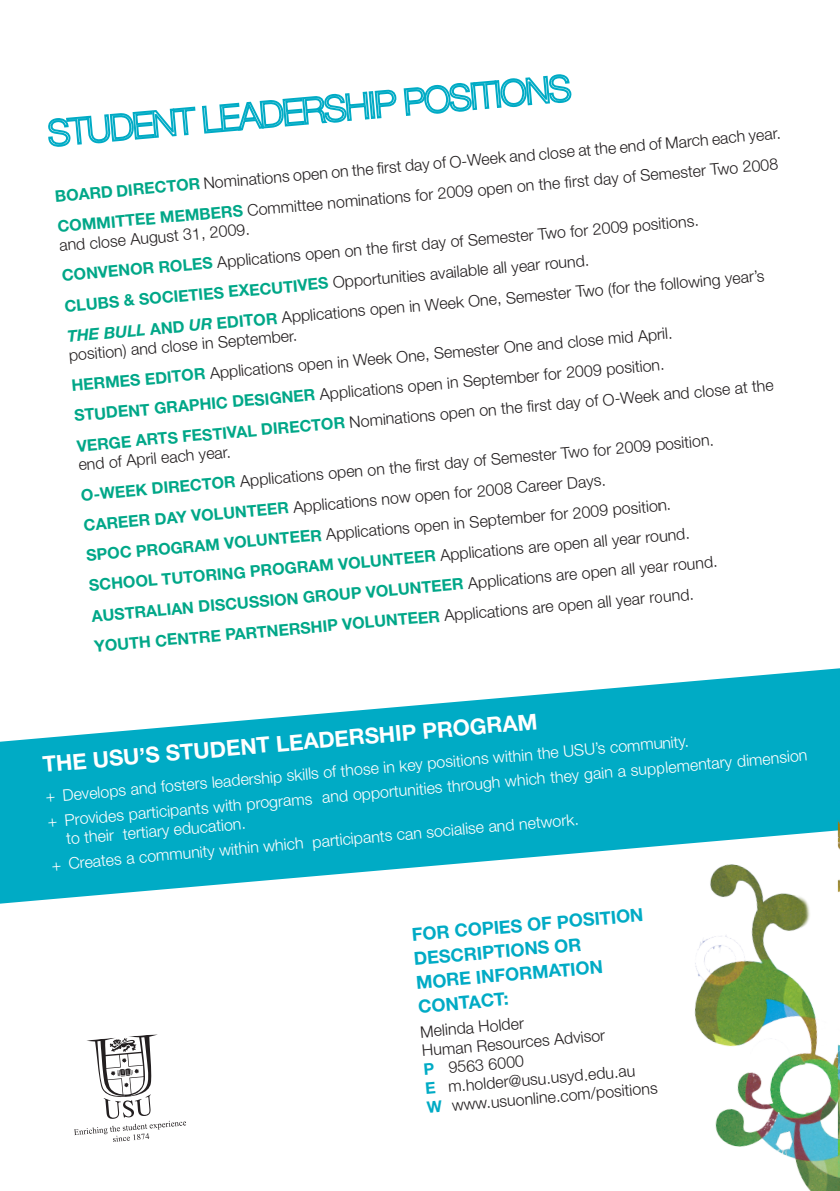
<style>
.page{position:relative;width:840px;height:1191px;background:#fff}
.page>*{position:absolute;margin:0;border:0;box-sizing:border-box;transform-origin:0 0}
.t1{font:700 22px "Helvetica Neue";color:#fff}
.t2{font:700 18px/24px "Helvetica Neue";color:#00abc5}
.t3{font:300 16px/30.4px "Helvetica Neue";color:#231f20}
.t4{font:300 16px/24.6px "Helvetica Neue";color:#fff}
.s1{font-weight:700;color:#00a788}
.s2{font-weight:700;font-style:italic;color:#00a788}
.s3{font-weight:700;color:#00abc5}
</style>
<div class="page">
<img style="left:694px;top:903px;width:143px;height:288px">
<svg style="left:0;top:668px;width:837px;height:235px"></svg>
<svg style="left:42px;top:688px;width:770px;height:196px;fill:#00abc5"></svg>
<img style="left:837px;top:668px;width:2px;height:523px">
<svg style="left:48px;top:74px;width:524px;height:73px"></svg>
<svg style="left:74px;top:1034px;width:112px;height:108px"></svg>
<p class="t3" style="left:54px;top:181px;width:729px;rotate:-5deg"><span class="s1">Board Director</span> Nominations open on the fi rst day of O-Week and close at the end of March each year.<br><span class="s1">Committee Memb ers</span> Committee nominations for 2009 open on the fi rst day of Semester Two 2008</p>
<p class="t3" style="left:58px;top:230px;width:700px;rotate:-5deg">and close August 31, 2009.<br><span class="s1">Convenor Roles</span> Applications open on the fi rst day of Semester Two for 2009 positions.<br><span class="s1">Club s &amp; Societies Executives</span> Opportunities available all year round.<br><span class="s2">The Bull</span> <span class="s1">and</span> <span class="s2">UR</span> <span class="s1">Editor</span> Applications open in Week One, Semester Two (for the following year’s</p>
<p class="t3" style="left:67px;top:340px;width:700px;rotate:-5deg">position) and close in September.<br><span class="s1">Hermes Editor</span> Applications open in Week One, Semester One and close mid April.<br><span class="s1">Student Graphic Designer</span> Applications open in September for 2009 position.<br><span class="s1">Verge Arts Festival Director</span> Nominations open on the fi rst day of O-Week and close at the</p>
<p class="t3" style="left:77px;top:449px;width:636px;rotate:-5deg">end of April each year.<br><span class="s1">O-Week Director</span> Applications open on the fi rst day of Semester Two for 2009 position.<br><span class="s1">Career Day Volunteer</span> Applications now open for 2008 Career Days.<br><span class="s1">SPOC</span></p>
<p class="t3" style="left:85px;top:540px;width:629px;text-indent:50px;rotate:-5deg"><span class="s1">Program Volunteer</span> Applications open in September for 2009 position.<br><span class="s1">School Tutoring Program Volunteer</span> Applications are open all year round.<br><span class="s1">Australian Discussion Group Volunteer</span> Applications are open all year round.<br><span class="s1">Youth Centre Partnership Volunteer</span> Applications are open all year round.</p>
<h1 class="t1" style="left:138px;top:742px;width:400px;rotate:-5deg">’s Student Leadership Program</h1>
<p class="t4" style="left:44px;top:784px;width:763px;rotate:-5deg">+ Develops and fosters leadership skills of those in key positions within the USU’s community.<br>+ Provides participants with programs and opportunities through which they gain a supplementary dimension</p>
<h1 class="t1" style="left:42px;top:751px;width:68px;rotate:-5deg">Th e USU</h1>
<p class="t4" style="left:48px;top:827px;width:530px;text-indent:17px;rotate:-5deg">to their tertiary education.<br>+ Creates a community within which participants can socialise and network.</p>
<p class="t2" style="left:410px;top:922px;width:234px;rotate:-5deg">For copies of position descriptions or<br>more information contact:</p>
<p class="t3" style="left:419px;top:1022px;width:233px;line-height:19px;rotate:-5deg">Melinda Holder<br>Human Resources Advisor<br><span class="s3">P</span> 9563 6000<br><span class="s3">E</span> m.holder@usu.usyd.edu.au<br><span class="s3">W</span> www.usuonline.com/positions</p>
</div>
